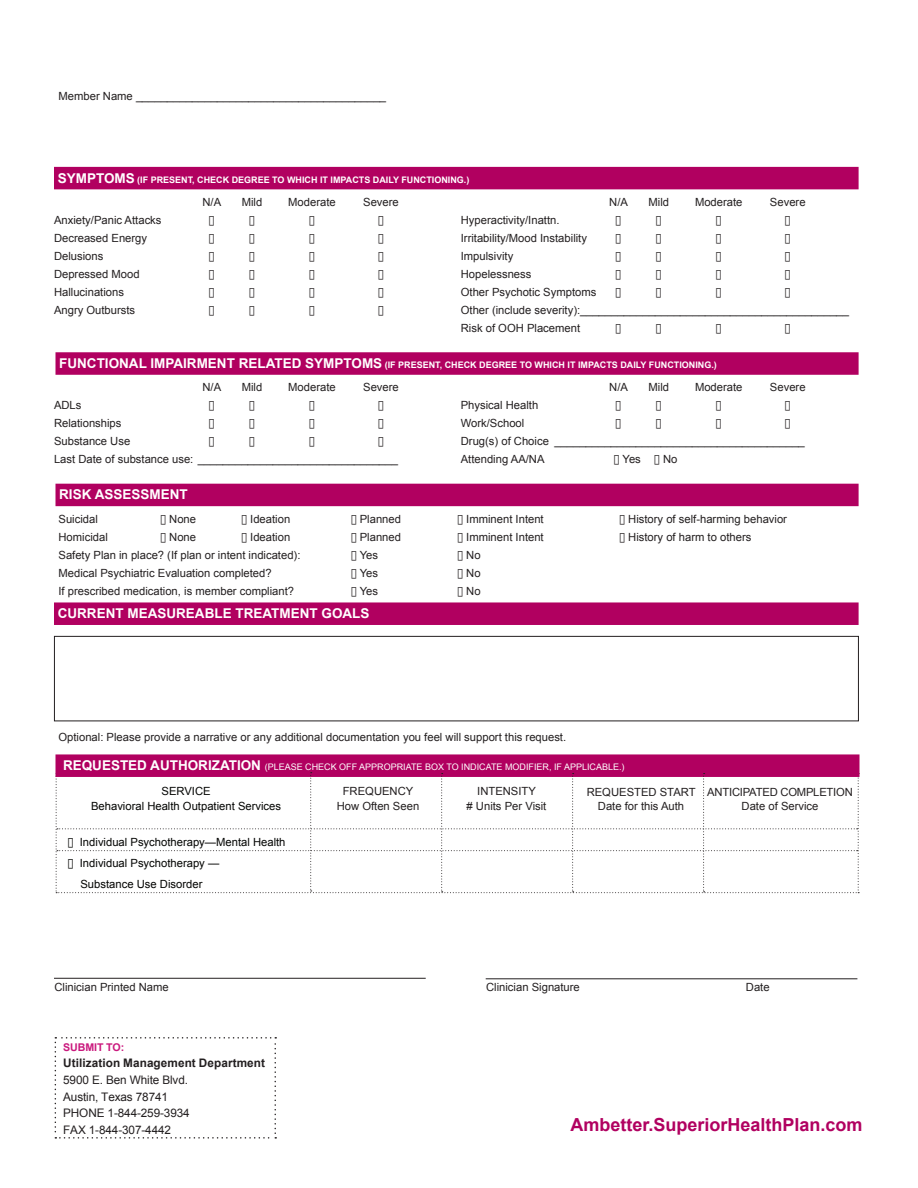
<style>
.page{position:relative;width:918px;height:1188px;background:#fff}
.page>*{position:absolute;margin:0;border:0;box-sizing:border-box;transform-origin:0 0}
.t1{font:700 18px "Arial";color:#b10060}
.block_headline{font:700 13.5px "Arial";color:#fff}
.t2{font:11.7px/16.5px "Arial";letter-spacing:-.01em;color:#231f20}
.t3{font:700 11.7px "Arial";letter-spacing:.005em;color:#231f20}
.body_text{font:11.25px "Arial";color:#231f20}
.body_text-2{font:11.25px "Arial";color:#040503}
.body_text-3{font:11.25px/15px "Arial";letter-spacing:-.02em;color:#231f20;text-align:center}
.t4{font:700 10.65px "Arial";letter-spacing:-.01em;color:#ca187d}
.block_headline-2{font:700 9px "Arial";color:#fff}
.block_headline-3{font:9px "Arial";color:#fff}
.s1{font-size:13.5px}
.s2{font-weight:700;font-size:13.5px}
</style>
<div class="page">
<div style="left:54px;top:167px;width:805px;height:22px;background:#b10060"></div>
<div style="left:56px;top:352px;width:803px;height:23px;background:#b10060"></div>
<div style="left:56px;top:484px;width:803px;height:22px;background:#b10060"></div>
<div style="left:54px;top:602px;width:805px;height:23px;background:#b10060"></div>
<div style="left:54px;top:636px;width:805px;height:85px;border:1px solid #231f20"></div>
<div style="left:56px;top:754px;width:804px;height:23px;background:#b10060"></div>
<svg style="left:857px;top:777px;width:2px;height:116px"></svg>
<hr style="left:54px;top:978px;width:372px;height:1px;background:#231f20">
<hr style="left:486px;top:978px;width:371px;height:1px;background:#231f20">
<svg style="left:55px;top:1037px;width:221px;height:102px"></svg>
<svg style="left:56px;top:772px;width:801px;height:121px"></svg>
<p class="body_text" style="left:58px;top:89px;width:329px">Member Name ________________________________________</p>
<p class="block_headline-2" style="left:58px;top:173px;width:413px"><span class="s1">SYMPTOMS</span> (IF PRESENT, CHECK DEGREE TO WHICH IT IMPACTS DAILY FUNCTIONING.)</p>
<p class="body_text" style="left:202px;top:195px;width:20px">N/A</p>
<p class="body_text" style="left:242px;top:195px;width:22px">Mild</p>
<p class="body_text" style="left:288px;top:195px;width:49px">Moderate</p>
<p class="body_text" style="left:363px;top:195px;width:37px">Severe</p>
<p class="body_text" style="left:54px;top:213px;width:109px">Anxiety/Panic Attacks</p>
<p class="body_text" style="left:54px;top:231px;width:95px">Decreased Energy</p>
<p class="body_text" style="left:54px;top:249px;width:51px">Delusions</p>
<p class="body_text" style="left:54px;top:267px;width:87px">Depressed Mood</p>
<p class="body_text" style="left:54px;top:285px;width:72px">Hallucinations</p>
<p class="body_text" style="left:54px;top:303px;width:83px">Angry Outbursts</p>
<p class="body_text" style="left:609px;top:195px;width:20px">N/A</p>
<p class="body_text" style="left:648px;top:195px;width:22px">Mild</p>
<p class="body_text" style="left:695px;top:195px;width:49px">Moderate</p>
<p class="body_text" style="left:770px;top:195px;width:37px">Severe</p>
<p class="body_text" style="left:461px;top:213px;width:100px">Hyperactivity/Inattn.</p>
<p class="body_text" style="left:461px;top:231px;width:128px">Irritability/Mood Instability</p>
<p class="body_text" style="left:461px;top:249px;width:54px">Impulsivity</p>
<p class="body_text" style="left:461px;top:267px;width:72px">Hopelessness</p>
<p class="body_text" style="left:461px;top:285px;width:137px">Other Psychotic Symptoms</p>
<p class="body_text" style="left:461px;top:303px;width:390px">Other (include severity):___________________________________________</p>
<p class="body_text" style="left:461px;top:321px;width:121px">Risk of OOH Placement</p>
<p class="block_headline-2" style="left:59px;top:359px;width:659px"><span class="s1">FUNCTIONAL IMPAIRMENT RELATED SYMPTOMS</span> (IF PRESENT, CHECK DEGREE TO WHICH IT IMPACTS DAILY FUNCTIONING.)</p>
<p class="body_text" style="left:202px;top:380px;width:20px">N/A</p>
<p class="body_text" style="left:242px;top:380px;width:22px">Mild</p>
<p class="body_text" style="left:288px;top:380px;width:49px">Moderate</p>
<p class="body_text" style="left:363px;top:380px;width:37px">Severe</p>
<p class="body_text" style="left:54px;top:398px;width:29px">ADLs</p>
<p class="body_text" style="left:54px;top:416px;width:69px">Relationships</p>
<p class="body_text" style="left:54px;top:434px;width:78px">Substance Use</p>
<p class="body_text" style="left:54px;top:452px;width:346px">Last Date of substance use: ________________________________</p>
<p class="body_text" style="left:609px;top:380px;width:20px">N/A</p>
<p class="body_text" style="left:648px;top:380px;width:22px">Mild</p>
<p class="body_text" style="left:695px;top:380px;width:49px">Moderate</p>
<p class="body_text" style="left:770px;top:380px;width:37px">Severe</p>
<p class="body_text" style="left:461px;top:398px;width:79px">Physical Health</p>
<p class="body_text" style="left:461px;top:416px;width:65px">Work/School</p>
<p class="body_text" style="left:461px;top:434px;width:346px">Drug(s) of Choice ________________________________________</p>
<p class="body_text" style="left:461px;top:452px;width:85px">Attending AA/NA</p>
<p class="body_text" style="left:614px;top:452px;width:65px">□ Yes □ No</p>
<p class="block_headline" style="left:59px;top:486px;width:130px">RISK ASSESSMENT</p>
<p class="body_text" style="left:58px;top:512px;width:41px">Suicidal</p>
<p class="body_text" style="left:160px;top:512px;width:37px">□ None</p>
<p class="body_text" style="left:242px;top:512px;width:50px">□ Ideation</p>
<p class="body_text" style="left:351px;top:512px;width:52px">□ Planned</p>
<p class="body_text" style="left:458px;top:512px;width:88px">□ Imminent Intent</p>
<p class="body_text" style="left:620px;top:512px;width:169px">□ History of self-harming behavior</p>
<p class="body_text" style="left:58px;top:530px;width:51px">Homicidal</p>
<p class="body_text" style="left:160px;top:530px;width:37px">□ None</p>
<p class="body_text" style="left:242px;top:530px;width:50px">□ Ideation</p>
<p class="body_text" style="left:351px;top:530px;width:52px">□ Planned</p>
<p class="body_text" style="left:458px;top:530px;width:88px">□ Imminent Intent</p>
<p class="body_text" style="left:620px;top:530px;width:133px">□ History of harm to others</p>
<p class="body_text" style="left:58px;top:548px;width:243px">Safety Plan in place? (If plan or intent indicated):</p>
<p class="body_text" style="left:351px;top:548px;width:29px">□ Yes</p>
<p class="body_text" style="left:458px;top:548px;width:25px">□ No</p>
<p class="body_text" style="left:58px;top:566px;width:215px">Medical Psychiatric Evaluation completed?</p>
<p class="body_text" style="left:351px;top:566px;width:29px">□ Yes</p>
<p class="body_text" style="left:458px;top:566px;width:25px">□ No</p>
<p class="body_text" style="left:58px;top:584px;width:237px">If prescribed medication, is member compliant?</p>
<p class="body_text" style="left:351px;top:584px;width:29px">□ Yes</p>
<p class="body_text" style="left:458px;top:584px;width:25px">□ No</p>
<p class="block_headline" style="left:58px;top:604px;width:313px">CURRENT MEASUREABLE TREATMENT GOALS</p>
<p class="body_text" style="left:58px;top:729px;width:509px">Optional: Please provide a narrative or any additional documentation you feel will support this request.</p>
<p class="block_headline-3" style="left:63px;top:761px;width:563px"><span class="s2">REQUESTED AUTHORIZATION</span> (PLEASE CHECK OFF APPROPRIATE BOX TO INDICATE MODIFIER, IF APPLICABLE.)</p>
<p class="body_text" style="left:343px;top:784px;width:72px">FREQUENCY</p>
<p class="body_text" style="left:337px;top:799px;width:84px">How Often Seen</p>
<p class="body_text-2" style="left:162px;top:784px;width:51px">SERVICE</p>
<p class="body_text-2" style="left:91px;top:799px;width:192px">Behavioral Health Outpatient Services</p>
<p class="body_text-2" style="left:80px;top:835px;width:207px">Individual Psychotherapy—Mental Health</p>
<p class="body_text-2" style="left:80px;top:856px;width:141px">Individual Psychotherapy —</p>
<p class="body_text-2" style="left:80px;top:877px;width:123px">Substance Use Disorder</p>
<p class="body_text" style="left:477px;top:784px;width:60px">INTENSITY</p>
<p class="body_text" style="left:467px;top:799px;width:81px"># Units Per Visit</p>
<p class="body_text" style="left:587px;top:784px;width:110px">REQUESTED START</p>
<p class="body_text" style="left:598px;top:799px;width:88px">Date for this Auth</p>
<p class="body_text-3" style="left:707px;top:784px;width:147px">ANTICIPATED COMPLETION<br>Date of Service</p>
<p class="body_text" style="left:54px;top:979px;width:116px">Clinician Printed Name</p>
<p class="t4" style="left:63px;top:1040px;width:63px">SUBMIT TO:</p>
<p class="t3" style="left:63px;top:1055px;width:203px">Utilization Management Department</p>
<p class="t2" style="left:63px;top:1072px;width:128px">5900 E. Ben White Blvd.<br>Austin, Texas 78741<br>PHONE 1-844-259-3934<br>FAX 1-844-307-4442</p>
<p class="body_text" style="left:486px;top:980px;width:95px">Clinician Signature</p>
<p class="body_text" style="left:746px;top:980px;width:25px">Date</p>
<p class="t1" style="left:570px;top:1113px;width:294px">Ambetter.SuperiorHealthPlan.com</p>
</div>
